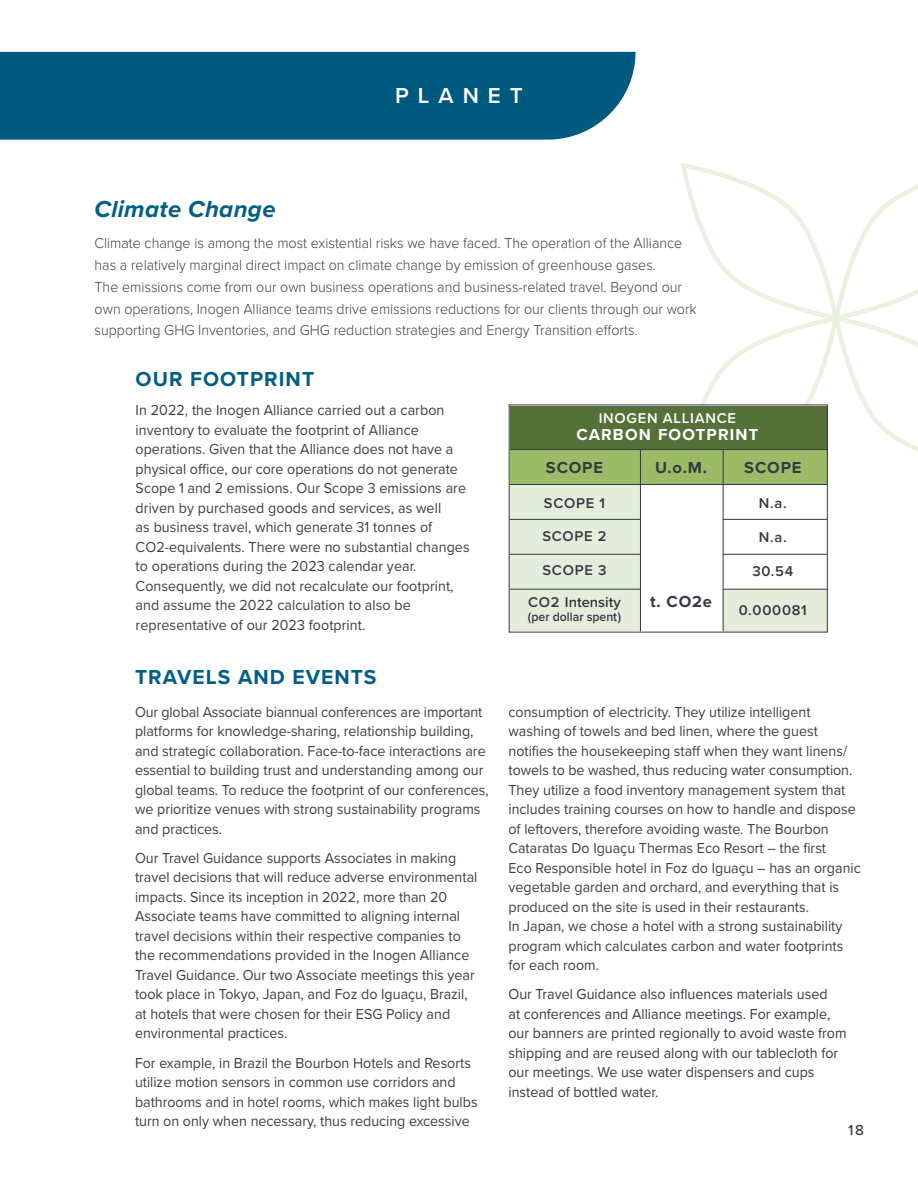
<style>
.page{position:relative;width:918px;height:1188px;background:#fff}
.page>*{position:absolute;margin:0;border:0;box-sizing:border-box;transform-origin:0 0}
.t1{font:italic 700 24px "Proxima Nova";letter-spacing:.015em;color:#005e84}
.t2{font:600 22.5px "Proxima Nova";letter-spacing:.4em;color:#fff}
.t3{font:700 21px "Proxima Nova";letter-spacing:.05em;color:#005e84}
.t4{font:700 16.5px "Proxima Nova";letter-spacing:.05em;color:#363943}
.t5{font:700 16.5px "Proxima Nova";letter-spacing:.07em;color:#fff}
.t6{font:15px/19.5px "Proxima Nova";color:#3c3e48;scale:.95 1}
.t7{font:300 15px/21.8px "Proxima Nova";color:#3c3e48;scale:.95 1}
.t8{font:15px/19.5px "Proxima Nova";color:#363943;scale:.95 1}
.t9{font:500 15px "Proxima Nova";color:#363943}
.t10{font:600 14.7px "Proxima Nova";letter-spacing:.05em;color:#363943}
.t11{font:600 14.7px/31.2px "Proxima Nova";color:#363943;text-align:center}
.t12{font:600 14.7px "Proxima Nova";letter-spacing:.05em;color:#fff}
.t13{font:600 12.9px "Proxima Nova";color:#363943;scale:.95 1}
</style>
<div class="page">
<svg style="left:681px;top:163px;width:237px;height:289px"></svg>
<div style="left:0;top:52px;width:636px;height:88px;background:#00597e"></div>
<div style="left:510px;top:406px;width:317px;height:43px;background:#557139"></div>
<div style="left:510px;top:450px;width:317px;height:34px;background:#9bbb67"></div>
<div style="left:510px;top:484px;width:130px;height:147px;background:#e4eddb"></div>
<div style="left:723px;top:589px;width:104px;height:42px;background:#e4eddb"></div>
<hr style="left:510px;top:449px;width:317px;height:1px;background:#363943">
<hr style="left:510px;top:484px;width:317px;height:1px;background:#363943">
<div style="left:509px;top:404px;width:319px;height:229px;border:1px solid #363943"></div>
<hr style="left:640px;top:450px;width:1px;height:181px;background:#363943">
<hr style="left:723px;top:450px;width:1px;height:181px;background:#363943">
<hr style="left:723px;top:589px;width:104px;height:1px;background:#363943">
<hr style="left:510px;top:589px;width:130px;height:1px;background:#363943">
<hr style="left:723px;top:554px;width:104px;height:1px;background:#363943">
<hr style="left:510px;top:554px;width:130px;height:1px;background:#363943">
<hr style="left:723px;top:519px;width:104px;height:1px;background:#363943">
<hr style="left:510px;top:519px;width:130px;height:1px;background:#363943">
<h2 class="t2" style="left:395px;top:78px;width:129px">PLANET</h2>
<h1 class="t1" style="left:95px;top:192px;width:183px">Climate Change</h1>
<p class="t7" style="left:95px;top:232px;width:635px">Climate change is among the most existential risks we have faced. The operation of the Alliance has a relatively marginal direct impact on climate change by emission of greenhouse gases.<br>The emissions come from our own business operations and business-related travel. Beyond our own operations, Inogen Alliance teams drive emissions reductions for our clients through our work supporting GHG Inventories, and GHG reduction strategies and Energy Transition efforts.</p>
<h3 class="t3" style="left:136px;top:364px;width:180px">OUR FOOTPRINT</h3>
<p class="t6" style="left:136px;top:400px;width:353px">In 2022, the Inogen Alliance carried out a carbon inventory to evaluate the footprint of Alliance operations. Given that the Alliance does not have a physical office, our core operations do not generate Scope 1 and 2 emissions. Our Scope 3 emissions are driven by purchased goods and services, as well<br>as business travel, which generate 31 tonnes of CO2-equivalents. There were no substantial changes to operations during the 2023 calendar year.<br>Consequently, we did not recalculate our footprint, and assume the 2022 calculation to also be representative of our 2023 footprint.</p>
<h3 class="t3" style="left:135px;top:661px;width:243px">TRAVELS AND EVENTS</h3>
<p class="t6" style="left:135px;top:701px;width:374px">Our global Associate biannual conferences are important platforms for knowledge-sharing, relationship building, and strategic collaboration. Face-to-face interactions are essential to building trust and understanding among our global teams. To reduce the footprint of our conferences, we prioritize venues with strong sustainability programs and practices.</p>
<p class="t6" style="left:135px;top:847px;width:362px">Our Travel Guidance supports Associates in making travel decisions that will reduce adverse environmental impacts. Since its inception in 2022, more than 20<br>Associate teams have committed to aligning internal travel decisions within their respective companies to the recommendations provided in the Inogen Alliance Travel Guidance. Our two Associate meetings this year took place in Tokyo, Japan, and Foz do Iguaçu, Brazil, at hotels that were chosen for their ESG Policy and environmental practices.</p>
<p class="t6" style="left:135px;top:1052px;width:362px">For example, in Brazil the Bourbon Hotels and Resorts utilize motion sensors in common use corridors and bathrooms and in hotel rooms, which makes light bulbs turn on only when necessary, thus reducing excessive</p>
<p class="t12" style="left:599px;top:407px;width:139px">INOGEN ALLIANCE</p>
<p class="t5" style="left:576px;top:422px;width:184px">CARBON FOOTPRINT</p>
<p class="t4" style="left:546px;top:455px;width:59px">SCOPE</p>
<p class="t10" style="left:544px;top:492px;width:63px">SCOPE 1</p>
<p class="t10" style="left:542px;top:526px;width:66px">SCOPE 2</p>
<p class="t11" style="left:528px;top:555px;width:94px">SCOPE 3<br>CO2 Intensity</p>
<p class="t13" style="left:528px;top:607px;width:100px">(per dollar spent)</p>
<p class="t4" style="left:744px;top:455px;width:59px">SCOPE</p>
<p class="t10" style="left:759px;top:492px;width:29px">N.a.</p>
<p class="t10" style="left:759px;top:527px;width:29px">N.a.</p>
<p class="t10" style="left:752px;top:561px;width:42px">30.54</p>
<p class="t10" style="left:739px;top:599px;width:69px">0.000081</p>
<p class="t4" style="left:655px;top:455px;width:53px">U.o.M.</p>
<p class="t4" style="left:650px;top:589px;width:64px">t. CO2e</p>
<p class="t6" style="left:509px;top:701px;width:372px">consumption of electricity. They utilize intelligent washing of towels and bed linen, where the guest notifies the housekeeping staff when they want linens/ towels to be washed, thus reducing water consumption.<br>They utilize a food inventory management system that includes training courses on how to handle and dispose of leftovers, therefore avoiding waste. The Bourbon Cataratas Do Iguaçu Thermas Eco Resort – the first<br>Eco Responsible hotel in Foz do Iguaçu – has an organic vegetable garden and orchard, and everything that is produced on the site is used in their restaurants.<br>In Japan, we chose a hotel with a strong sustainability program which calculates carbon and water footprints for each room.</p>
<p class="t8" style="left:509px;top:984px;width:357px">Our Travel Guidance also influences materials used<br>at conferences and Alliance meetings. For example, our banners are printed regionally to avoid waste from shipping and are reused along with our tablecloth for our meetings. We use water dispensers and cups instead of bottled water.</p>
<p class="t9" style="left:848px;top:1119px;width:17px">18</p>
</div>
